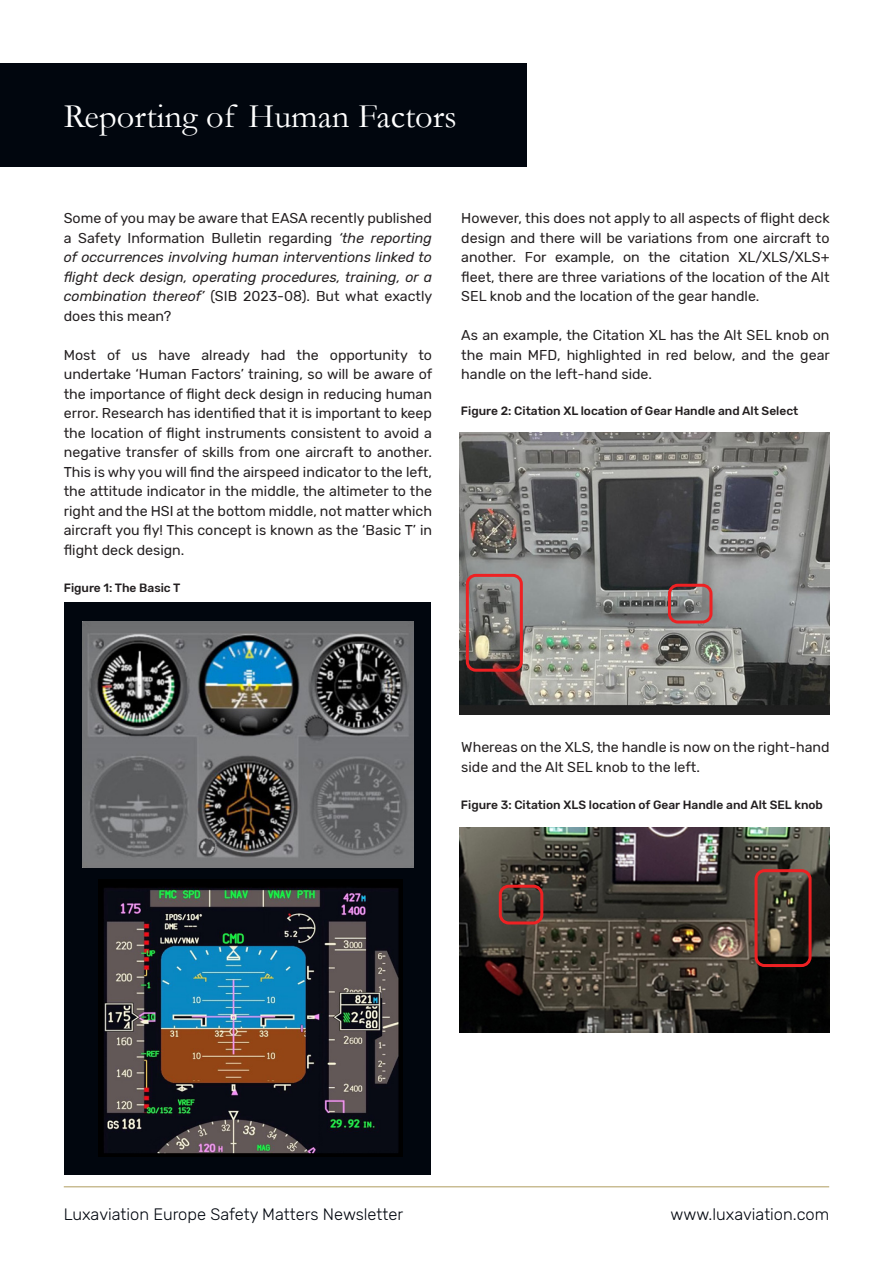
<style>
.page{position:relative;width:893px;height:1263px;background:#fff}
.page>*{position:absolute;margin:0;border:0;box-sizing:border-box;transform-origin:0 0}
.t1{font:34.5px "Garamond";color:#fff}
.t2{font:300 16.5px "Rubik";color:#01060e}
.t3{font:14.25px/19.5px "Rubik";color:#231f20;text-align:justify}
.t4{font:italic 14.25px/19.5px "Rubik";color:#231f20;text-align:justify}
.t5{font:500 12px "Rubik";color:#231f20}
.s1{font-style:normal}
</style>
<div class="page">
<div style="left:65px;top:602px;width:366px;height:572px;background:#01060e"></div>
<hr style="left:64px;top:1186px;width:765px;height:1px;background:#b09d5f">
<div style="left:0;top:64px;width:526px;height:103px;background:#01060e"></div>
<img style="left:82px;top:622px;width:332px;height:245px">
<img style="left:99px;top:879px;width:304px;height:278px">
<img style="left:459px;top:432px;width:370px;height:283px">
<img style="left:459px;top:827px;width:370px;height:205px">
<div style="left:466px;top:574px;width:57px;height:98px;border:3px solid #ee2123;border-radius:9px"></div>
<div style="left:668px;top:584px;width:44px;height:39px;border:3px solid #ee2123;border-radius:9px"></div>
<div style="left:499px;top:885px;width:44px;height:39px;border:3px solid #ee2123;border-radius:9px"></div>
<div style="left:755px;top:869px;width:57px;height:98px;border:3px solid #ee2123;border-radius:9px"></div>
<h1 class="t1" style="left:64px;top:93px;width:395px">Reporting of Human Factors</h1>
<p class="t4" style="left:64px;top:209px;width:370px"><span class="s1">Some of you may be aware that EASA recently published a Safety Information Bulletin regarding</span> ‘the reporting of occurrences involving human interventions linked to flight deck design, operating procedures, training, or a combination thereof’ <span class="s1">(SIB 2023-08). But what exactly does this mean?</span></p>
<p class="t3" style="left:64px;top:345px;width:370px">Most of us have already had the opportunity to undertake ‘Human Factors’ training, so will be aware of the importance of flight deck design in reducing human error. Research has identified that it is important to keep the location of flight instruments consistent to avoid a negative transfer of skills from one aircraft to another.<br>This is why you will find the airspeed indicator to the left, the attitude indicator in the middle, the altimeter to the right and the HSI at the bottom middle, not matter which aircraft you fly! This concept is known as the ‘Basic T’ in flight deck design.</p>
<p class="t5" style="left:64px;top:581px;width:118px">Figure 1: The Basic T</p>
<p class="t3" style="left:461px;top:209px;width:370px">However, this does not apply to all aspects of flight deck design and there will be variations from one aircraft to another. For example, on the citation XL/XLS/XLS+ fleet, there are three variations of the location of the Alt SEL knob and the location of the gear handle.</p>
<p class="t3" style="left:461px;top:326px;width:370px">As an example, the Citation XL has the Alt SEL knob on the main MFD, highlighted in red below, and the gear handle on the left-hand side.</p>
<p class="t5" style="left:461px;top:404px;width:339px">Figure 2: Citation XL location of Gear Handle and Alt Select</p>
<p class="t3" style="left:461px;top:738px;width:370px">Whereas on the XLS, the handle is now on the right-hand side and the Alt SEL knob to the left.</p>
<p class="t5" style="left:461px;top:797px;width:364px">Figure 3: Citation XLS location of Gear Handle and Alt SEL knob</p>
<p class="t2" style="left:64px;top:1205px;width:341px">Luxaviation Europe Safety Matters Newsletter</p>
<p class="t2" style="left:670px;top:1205px;width:160px">www.luxaviation.com</p>
</div>
